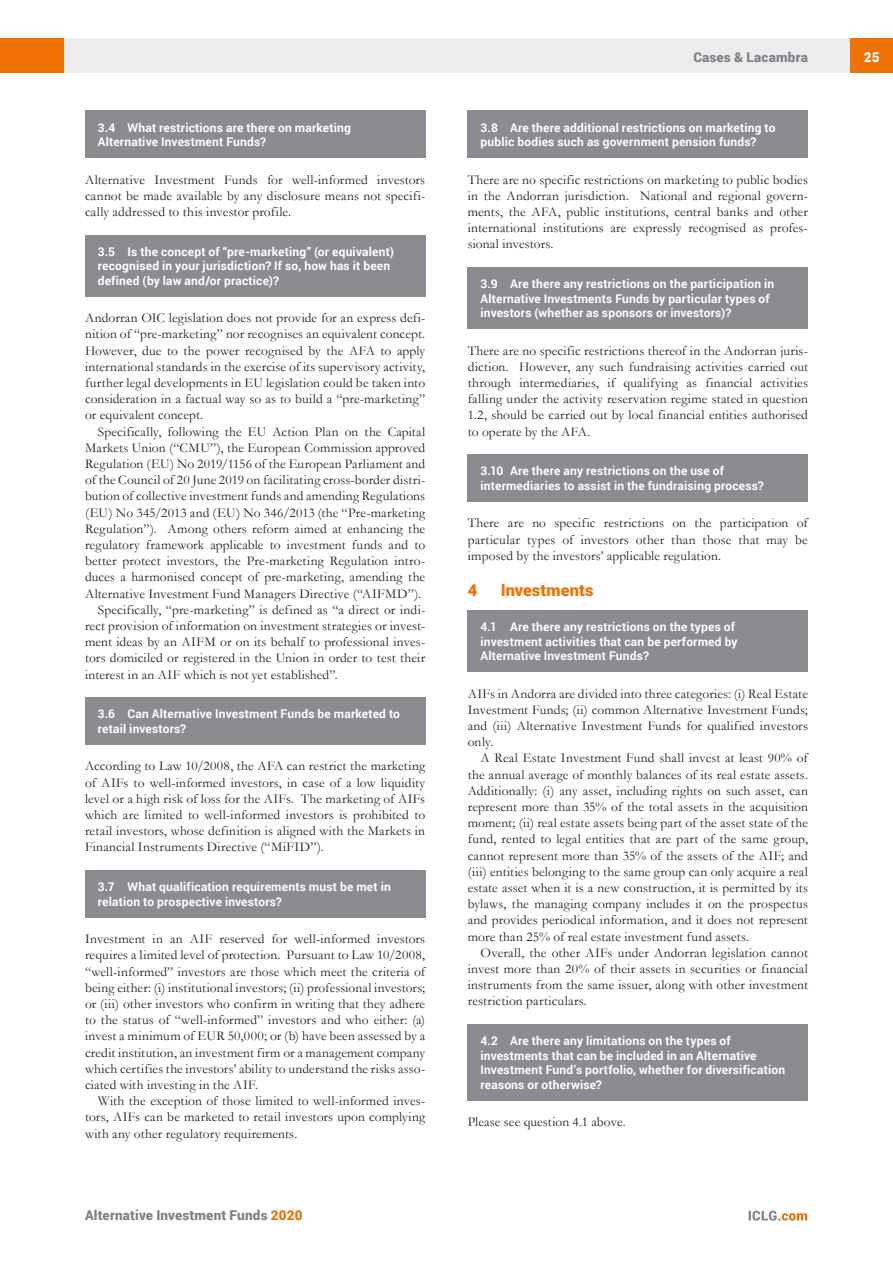
<style>
.page{position:relative;width:893px;height:1263px;background:#fff}
.page>*{position:absolute;margin:0;border:0;box-sizing:border-box;transform-origin:0 0}
.MS_Heading{font:900 16.5px "Roboto";letter-spacing:.005em;color:#ef7100}
.MS_Body_Text_-_First{font:13.5px/16.2px "Garamond";letter-spacing:.01em;color:#231f20;text-align:justify}
.MS_Body_Text_-_Secon{font:13.5px/16.2px "Garamond";letter-spacing:.01em;color:#231f20;text-align:justify}
.t1{font:900 13.5px "Roboto";letter-spacing:.015em;color:#808285}
.t2{font:900 13.5px "Roboto";color:#fff}
.MS_-_Question{font:700 12px/14.4px "Roboto";letter-spacing:.015em;color:#fff}
.MS_-_Question_follow{font:700 12px/14.4px "Roboto";letter-spacing:.015em;color:#fff}
.s1{color:#ef7100}
</style>
<div class="page">
<div style="left:64px;top:38px;width:786px;height:34px;background:#ececee"></div>
<div style="left:850px;top:38px;width:43px;height:34px;background:#ef7100"></div>
<div style="left:0;top:38px;width:64px;height:34px;background:#ef7100"></div>
<svg style="left:749px;top:1211px;width:58px;height:9px"></svg>
<div style="left:468px;top:111px;width:340px;height:47px;background:#8a8c8f"></div>
<div style="left:468px;top:267px;width:340px;height:62px;background:#8a8c8f"></div>
<div style="left:468px;top:454px;width:340px;height:48px;background:#8a8c8f"></div>
<div style="left:468px;top:610px;width:340px;height:62px;background:#8a8c8f"></div>
<div style="left:468px;top:1024px;width:340px;height:76px;background:#8a8c8f"></div>
<div style="left:85px;top:111px;width:340px;height:47px;background:#8a8c8f"></div>
<div style="left:85px;top:235px;width:340px;height:61px;background:#8a8c8f"></div>
<div style="left:85px;top:697px;width:340px;height:48px;background:#8a8c8f"></div>
<div style="left:85px;top:870px;width:340px;height:47px;background:#8a8c8f"></div>
<p class="MS_-_Question" style="left:98px;top:120px;width:255px">3.4 What restrictions are there on marketing<br>Alternative Investment Funds?</p>
<p class="MS_Body_Text_-_First" style="left:85px;top:171px;width:342px">Alternative Investment Funds for well-informed investors cannot be made available by any disclosure means not specifi&shy;cally addressed to this investor profile.</p>
<p class="MS_-_Question" style="left:98px;top:244px;width:298px">3.5 Is the concept of “pre-marketing” (or equivalent) recognised in your jurisdiction? If so, how has it been defined (by law and/or practice)?</p>
<p class="MS_Body_Text_-_First" style="left:85px;top:309px;width:342px">Andorran OIC legislation does not provide for an express defi&shy;nition of “pre-marketing” nor recognises an equivalent concept.<br>However, due to the power recognised by the AFA to apply international standards in the exercise of its supervisory activity, further legal developments in EU legislation could be taken into consideration in a factual way so as to build a “pre-marketing” or equivalent concept.</p>
<p class="MS_Body_Text_-_Secon" style="left:85px;top:423px;width:342px;text-indent:13px">Specifically, following the EU Action Plan on the Capital Markets Union (“CMU”), the European Commission approved Regulation (EU) No 2019/1156 of the European Parliament and of the Council of 20 June 2019 on facilitating cross-border distri&shy;bution of collective investment funds and amending Regulations (EU) No 345/2013 and (EU) No 346/2013 (the “Pre-marketing Regulation”). Among others reform aimed at enhancing the regulatory framework applicable to investment funds and to better protect investors, the Pre-marketing Regulation intro&shy;duces a harmonised concept of pre-marketing, amending the Alternative Investment Fund Managers Directive (“AIFMD”).</p>
<p class="MS_Body_Text_-_Secon" style="left:85px;top:601px;width:342px;text-indent:13px">Specifically, “pre-marketing” is defined as “a direct or indi&shy;rect provision of information on investment strategies or invest&shy;ment ideas by an AIFM or on its behalf to professional inves&shy;tors domiciled or registered in the Union in order to test their interest in an AIF which is not yet established”.</p>
<p class="MS_-_Question" style="left:98px;top:706px;width:304px">3.6 Can Alternative Investment Funds be marketed to retail investors?</p>
<p class="MS_Body_Text_-_First" style="left:85px;top:758px;width:342px">According to Law 10/2008, the AFA can restrict the marketing of AIFs to well-informed investors, in case of a low liquidity level or a high risk of loss for the AIFs. The marketing of AIFs which are limited to well-informed investors is prohibited to retail investors, whose definition is aligned with the Markets in Financial Instruments Directive (“MiFID”).</p>
<p class="MS_-_Question" style="left:98px;top:879px;width:295px">3.7 What qualification requirements must be met in relation to prospective investors?</p>
<p class="MS_Body_Text_-_First" style="left:85px;top:930px;width:342px">Investment in an AIF reserved for well-informed investors requires a limited level of protection. Pursuant to Law 10/2008, “well-informed” investors are those which meet the criteria of being either: (i) institutional investors; (ii) professional investors; or (iii) other investors who confirm in writing that they adhere to the status of “well-informed” investors and who either: (a) invest a minimum of EUR 50,000; or (b) have been assessed by a credit institution, an investment firm or a management company which certifies the investors’ ability to understand the risks asso&shy;ciated with investing in the AIF.</p>
<p class="MS_Body_Text_-_Secon" style="left:85px;top:1092px;width:342px;text-indent:13px">With the exception of those limited to well-informed inves&shy;tors, AIFs can be marketed to retail investors upon complying with any other regulatory requirements.</p>
<p class="t1" style="left:85px;top:1206px;width:219px">Alternative Investment Funds <span class="s1">2020</span></p>
<p class="t1" style="left:693px;top:48px;width:116px">Cases &amp; Lacambra</p>
<p class="t2" style="left:864px;top:48px;width:17px">25</p>
<p class="MS_-_Question" style="left:480px;top:120px;width:297px">3.8 Are there additional restrictions on marketing to public bodies such as government pension funds?</p>
<p class="MS_Body_Text_-_First" style="left:468px;top:171px;width:342px">There are no specific restrictions on marketing to public bodies in the Andorran jurisdiction. National and regional govern&shy;ments, the AFA, public institutions, central banks and other international institutions are expressly recognised as profes&shy;sional investors.</p>
<p class="MS_-_Question" style="left:480px;top:276px;width:295px">3.9 Are there any restrictions on the participation in<br>Alternative Investments Funds by particular types of investors (whether as sponsors or investors)?</p>
<p class="MS_Body_Text_-_First" style="left:468px;top:342px;width:342px">There are no specific restrictions thereof in the Andorran juris&shy;diction. However, any such fundraising activities carried out through intermediaries, if qualifying as financial activities falling under the activity reservation regime stated in question 1.2, should be carried out by local financial entities authorised to operate by the AFA.</p>
<p class="MS_-_Question" style="left:480px;top:463px;width:285px">3.10 Are there any restrictions on the use of intermediaries to assist in the fundraising process?</p>
<p class="MS_Body_Text_-_First" style="left:468px;top:515px;width:342px">There are no specific restrictions on the participation of particular types of investors other than those that may be imposed by the investors’ applicable regulation.</p>
<p class="MS_Heading" style="left:468px;top:578px;width:11px">4</p>
<p class="MS_Heading" style="left:501px;top:578px;width:94px">Investments</p>
<p class="MS_-_Question_follow" style="left:480px;top:619px;width:259px">4.1 Are there any restrictions on the types of investment activities that can be performed by<br>Alternative Investment Funds?</p>
<p class="MS_Body_Text_-_First" style="left:468px;top:685px;width:342px">AIFs in Andorra are divided into three categories: (i) Real Estate Investment Funds; (ii) common Alternative Investment Funds; and (iii) Alternative Investment Funds for qualified investors only.</p>
<p class="MS_Body_Text_-_Secon" style="left:468px;top:750px;width:342px;text-indent:13px">A Real Estate Investment Fund shall invest at least 90% of the annual average of monthly balances of its real estate assets.<br>Additionally: (i) any asset, including rights on such asset, can represent more than 35% of the total assets in the acquisition moment; (ii) real estate assets being part of the asset state of the fund, rented to legal entities that are part of the same group, cannot represent more than 35% of the assets of the AIF; and (iii) entities belonging to the same group can only acquire a real estate asset when it is a new construction, it is permitted by its bylaws, the managing company includes it on the prospectus and provides periodical information, and it does not represent more than 25% of real estate investment fund assets.</p>
<p class="MS_Body_Text_-_Secon" style="left:468px;top:944px;width:342px;text-indent:13px">Overall, the other AIFs under Andorran legislation cannot invest more than 20% of their assets in securities or financial instruments from the same issuer, along with other investment restriction particulars.</p>
<p class="MS_-_Question" style="left:480px;top:1033px;width:306px">4.2 Are there any limitations on the types of investments that can be included in an Alternative Investment Fund’s portfolio, whether for diversification reasons or otherwise?</p>
<p class="MS_Body_Text_-_First" style="left:468px;top:1113px;width:160px">Please see question 4.1 above.</p>
</div>
